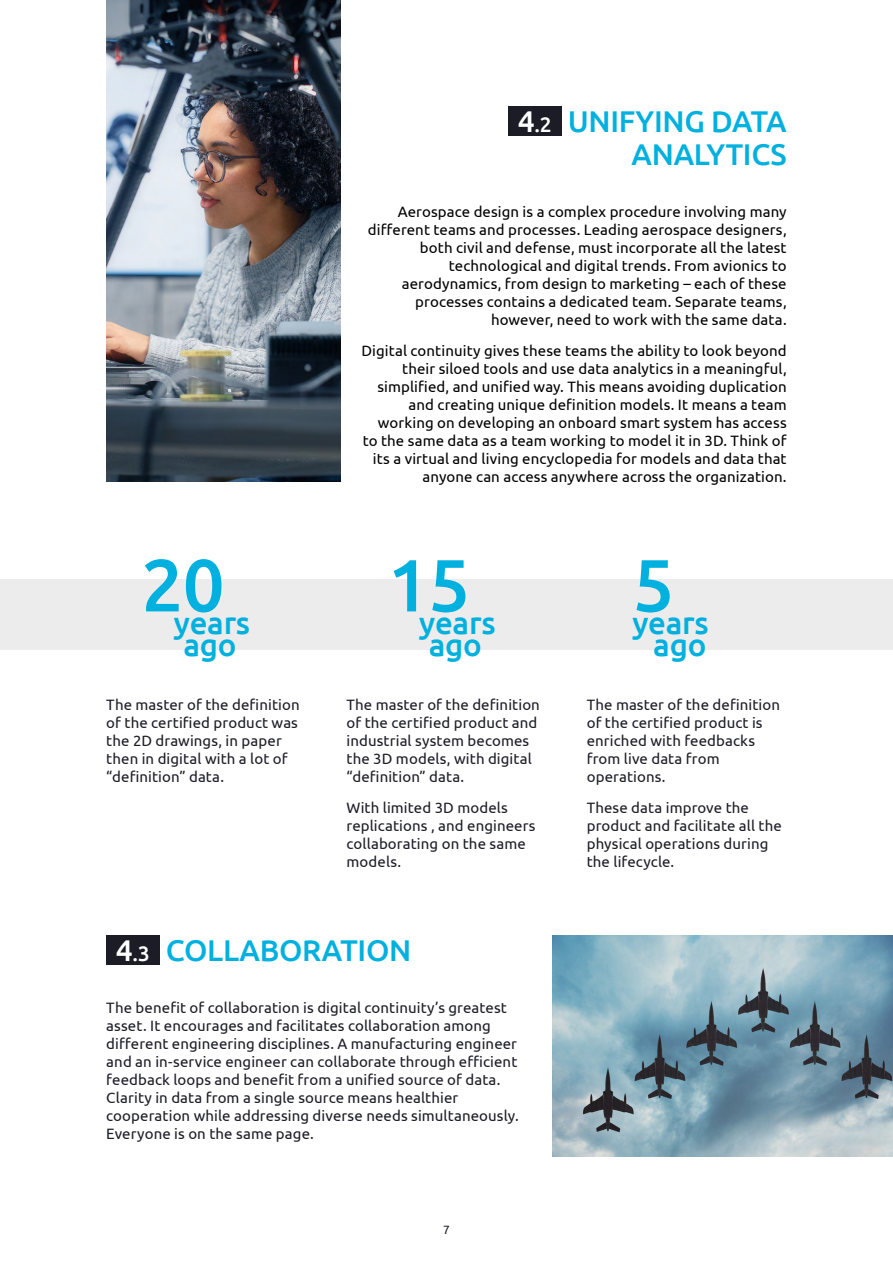
<style>
.page{position:relative;width:893px;height:1263px;background:#fff}
.page>*{position:absolute;margin:0;border:0;box-sizing:border-box;transform-origin:0 0}
.t1{font:500 73.8px "Ubuntu";color:#00b0df}
.t2{font:500 31.35px/22.4px "Ubuntu";letter-spacing:-.01em;color:#00b0df;text-align:center}
.t3{font:500 30px/33px "Ubuntu";letter-spacing:-.01em;color:#00b0df;text-align:right}
.t4{font:15px/18px "Ubuntu";letter-spacing:.01em;color:#1c1c27}
.t5{font:15px/18px "Ubuntu";letter-spacing:.01em;color:#000;text-align:right}
.t6{font:12px "Ubuntu";color:#1c1c27}
.s1{color:#fff}
.s2{font-size:21px;color:#fff}
</style>
<div class="page">
<div style="left:1px;top:580px;width:892px;height:70px;background:#ececec"></div>
<img style="left:553px;top:935px;width:340px;height:222px">
<img style="left:106px;top:0;width:234px;height:482px">
<div style="left:106px;top:935px;width:53px;height:30px;background:#1c1c27"></div>
<div style="left:508px;top:106px;width:53px;height:30px;background:#1c1c27"></div>
<h1 class="t1" style="left:142px;top:538px;width:85px">20</h1>
<h2 class="t2" style="left:174px;top:610px;width:78px">years ago</h2>
<h3 class="t3" style="left:518px;top:104px;width:270px"><span class="s1">4</span><span class="s2">.2</span> UNIFYING DATA<br>ANALYTICS</h3>
<p class="t5" style="left:368px;top:202px;width:420px">Aerospace design is a complex procedure involving many different teams and processes. Leading aerospace designers, both civil and defense, must incorporate all the latest technological and digital trends. From avionics to aerodynamics, from design to marketing – each of these processes contains a dedicated team. Separate teams, however, need to work with the same data.</p>
<p class="t5" style="left:361px;top:341px;width:427px">Digital continuity gives these teams the ability to look beyond their siloed tools and use data analytics in a meaningful, simplified, and unified way. This means avoiding duplication and creating unique definition models. It means a team working on developing an onboard smart system has access to the same data as a team working to model it in 3D. Think of its a virtual and living encyclopedia for models and data that anyone can access anywhere across the organization.</p>
<h1 class="t1" style="left:387px;top:538px;width:85px">15</h1>
<h2 class="t2" style="left:419px;top:610px;width:78px">years ago</h2>
<h1 class="t1" style="left:632px;top:538px;width:43px">5</h1>
<h2 class="t2" style="left:632px;top:610px;width:78px">years ago</h2>
<p class="t4" style="left:106px;top:695px;width:195px">The master of the definition of the certified product was the 2D drawings, in paper then in digital with a lot of “definition” data.</p>
<p class="t4" style="left:346px;top:695px;width:195px">The master of the definition of the certified product and industrial system becomes the 3D models, with digital “definition” data.</p>
<p class="t4" style="left:346px;top:798px;width:191px">With limited 3D models replications , and engineers collaborating on the same models.</p>
<h3 class="t3" style="left:116px;top:932px;width:297px"><span class="s1">4</span><span class="s2">.3</span> COLLABORATION</h3>
<p class="t4" style="left:106px;top:998px;width:414px">The benefit of collaboration is digital continuity’s greatest asset. It encourages and facilitates collaboration among different engineering disciplines. A manufacturing engineer and an in-service engineer can collaborate through efficient feedback loops and benefit from a unified source of data.<br>Clarity in data from a single source means healthier cooperation while addressing diverse needs simultaneously.<br>Everyone is on the same page.</p>
<p class="t6" style="left:443px;top:1222px;width:8px">7</p>
<p class="t4" style="left:587px;top:695px;width:195px">The master of the definition of the certified product is enriched with feedbacks from live data from operations.</p>
<p class="t4" style="left:587px;top:798px;width:197px">These data improve the product and facilitate all the physical operations during the lifecycle.</p>
</div>
